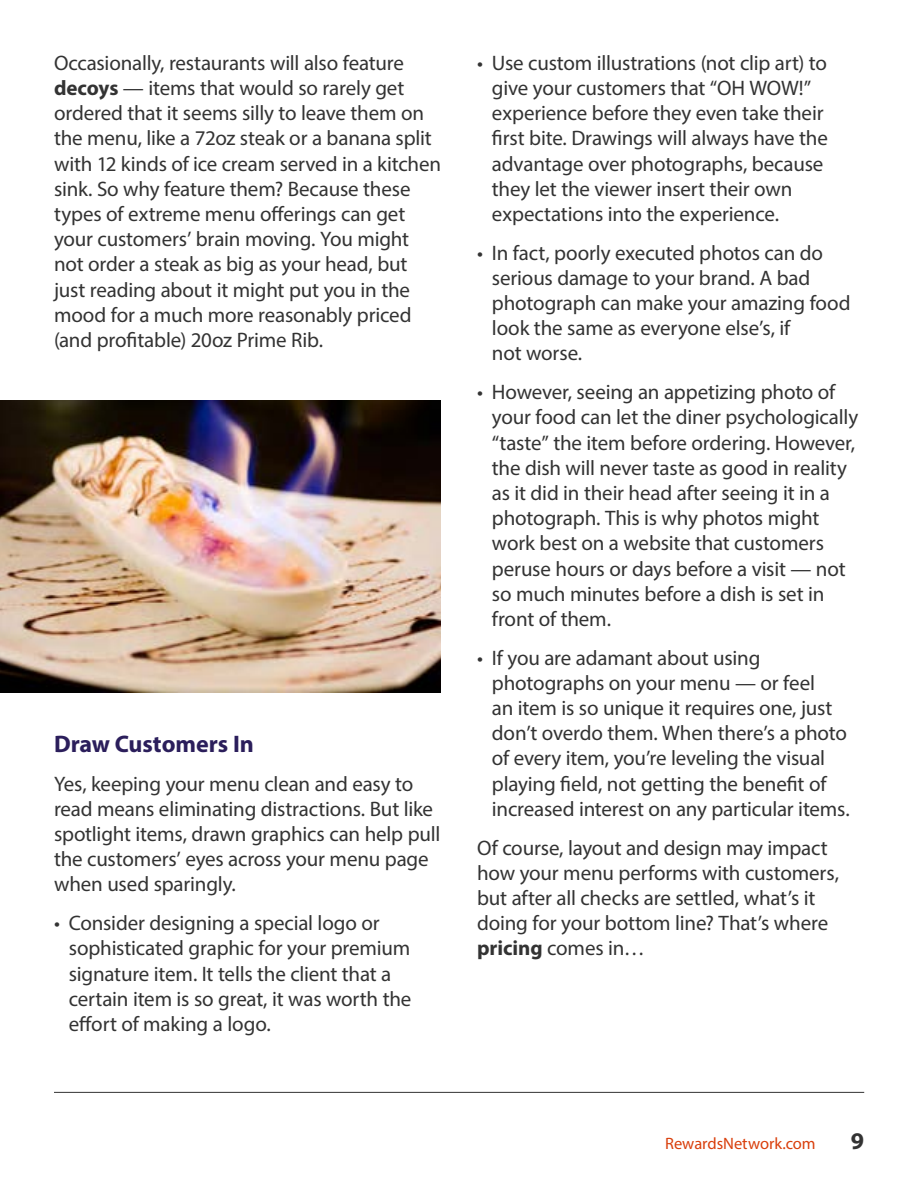
<style>
.page{position:relative;width:918px;height:1188px;background:#fff}
.page>*{position:absolute;margin:0;border:0;box-sizing:border-box;transform-origin:0 0}
.t1{font:700 24px "Myriad Pro";color:#2b1e5b}
.t2{font:700 24px "Myriad Pro";color:#333}
.t3{font:21px/25.2px "Myriad Pro";letter-spacing:-.01em;color:#333}
.t4{font:16.5px "Myriad Pro";letter-spacing:-.005em;color:#d93f0c}
.s1{font-weight:700}
</style>
<div class="page">
<hr style="left:54px;top:1092px;width:810px;height:1px;background:#333">
<img style="left:0;top:400px;width:441px;height:292px">
<p class="t3" style="left:54px;top:50px;width:389px">Occasionally, restaurants will also feature <span class="s1">decoys</span> — items that would so rarely get ordered that it seems silly to leave them on the menu, like a 72oz steak or a banana split with 12 kinds of ice cream served in a kitchen sink. So why feature them? Because these types of extreme menu offerings can get your customers’ brain moving. You might not order a steak as big as your head, but just reading about it might put you in the mood for a much more reasonably priced (and profitable) 20oz Prime Rib.</p>
<p class="t1" style="left:54px;top:728px;width:202px">Draw Customers In</p>
<p class="t3" style="left:54px;top:771px;width:388px">Yes, keeping your menu clean and easy to read means eliminating distractions. But like spotlight items, drawn graphics can help pull the customers’ eyes across your menu page when used sparingly.</p>
<p class="t3" style="left:69px;top:910px;width:344px;text-indent:-15px">• Consider designing a special logo or sophisticated graphic for your premium signature item. It tells the client that a certain item is so great, it was worth the effort of making a logo.</p>
<p class="t3" style="left:492px;top:50px;width:337px;text-indent:-15px">• Use custom illustrations (not clip art) to give your customers that “OH WOW!” experience before they even take their first bite. Drawings will always have the advantage over photographs, because they let the viewer insert their own expectations into the experience.</p>
<p class="t3" style="left:492px;top:240px;width:360px;text-indent:-15px">• In fact, poorly executed photos can do serious damage to your brand. A bad photograph can make your amazing food look the same as everyone else’s, if<br>not worse.</p>
<p class="t3" style="left:492px;top:379px;width:368px;text-indent:-15px">• However, seeing an appetizing photo of your food can let the diner psychologically “taste” the item before ordering. However, the dish will never taste as good in reality as it did in their head after seeing it in a photograph. This is why photos might work best on a website that customers peruse hours or days before a visit — not so much minutes before a dish is set in front of them.</p>
<p class="t3" style="left:492px;top:645px;width:359px;text-indent:-15px">• If you are adamant about using photographs on your menu — or feel<br>an item is so unique it requires one, just don’t overdo them. When there’s a photo of every item, you’re leveling the visual playing field, not getting the benefit of increased interest on any particular items.</p>
<p class="t3" style="left:477px;top:835px;width:363px">Of course, layout and design may impact how your menu performs with customers, but after all checks are settled, what’s it doing for your bottom line? That’s where <span class="s1">pricing</span> comes in…</p>
<p class="t4" style="left:665px;top:1133px;width:152px">RewardsNetwork.com</p>
<p class="t2" style="left:851px;top:1125px;width:15px">9</p>
</div>
